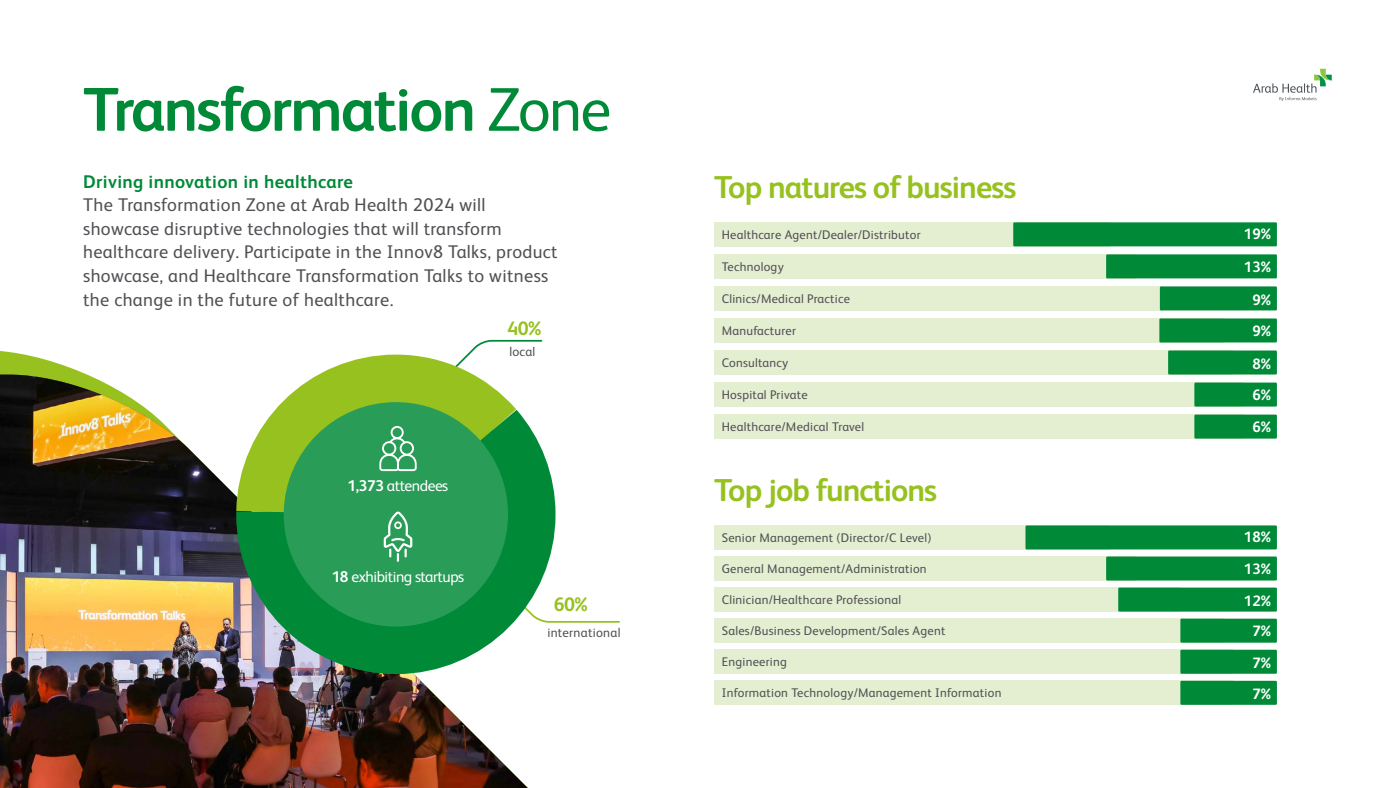
<style>
.page{position:relative;width:1400px;height:788px;background:#fff}
.page>*{position:absolute;margin:0;border:0;box-sizing:border-box;transform-origin:0 0}
.t1{font:700 61.77px "FS Albert";letter-spacing:-.03em;color:#008a38}
.t2{font:700 31.68px "FS Albert";letter-spacing:-.03em;color:#96c11f}
.t3{font:700 19.43px "FS Albert";color:#96c11f}
.t4{font:18.38px/23.6px "FS Albert";letter-spacing:.02em;color:#504f53}
.t5{font:700 18.38px "FS Albert";letter-spacing:.02em;color:#008a38}
.t6{font:15.58px "FS Albert";letter-spacing:-.03em;color:#fff}
.t7{font:700 15.05px "FS Albert";color:#fff}
.t8{font:12.86px "FS Albert";letter-spacing:.02em;color:#504f53}
.t9{font:12.51px "FS Albert";letter-spacing:.02em;color:#504f53}
.s1{font-weight:400}
.s2{font-weight:700}
</style>
<div class="page">
<svg style="left:714px;top:374px;width:245px;height:331px"></svg>
<img style="left:0;top:374px;width:528px;height:414px">
<svg style="left:579px;top:621px;width:41px;height:2px"></svg>
<svg style="left:212px;top:339px;width:331px;height:221px"></svg>
<svg style="left:213px;top:358px;width:366px;height:339px"></svg>
<svg style="left:384px;top:511px;width:28px;height:50px"></svg>
<div style="left:394px;top:521px;width:8px;height:8px;border:2px solid #fff;border-radius:50%"></div>
<svg style="left:378px;top:425px;width:40px;height:47px;background:#58b27d"></svg>
<div style="left:714px;top:222px;width:396px;height:24px;background:#e4eed1"></div>
<div style="left:1013px;top:222px;width:264px;height:24px;background:#008a38"></div>
<div style="left:714px;top:525px;width:396px;height:24px;background:#e4eed1"></div>
<div style="left:1026px;top:525px;width:251px;height:24px;background:#008a38"></div>
<div style="left:714px;top:254px;width:422px;height:24px;background:#e4eed1"></div>
<div style="left:1106px;top:254px;width:171px;height:24px;background:#008a38"></div>
<div style="left:714px;top:556px;width:422px;height:24px;background:#e4eed1"></div>
<div style="left:1106px;top:556px;width:171px;height:24px;background:#008a38"></div>
<div style="left:714px;top:286px;width:449px;height:24px;background:#e4eed1"></div>
<div style="left:1160px;top:286px;width:117px;height:24px;background:#008a38"></div>
<div style="left:714px;top:587px;width:466px;height:24px;background:#e4eed1"></div>
<div style="left:1118px;top:587px;width:159px;height:24px;background:#008a38"></div>
<div style="left:714px;top:318px;width:510px;height:24px;background:#e4eed1"></div>
<div style="left:1159px;top:318px;width:118px;height:24px;background:#008a38"></div>
<div style="left:714px;top:618px;width:510px;height:24px;background:#e4eed1"></div>
<div style="left:1180px;top:618px;width:97px;height:24px;background:#008a38"></div>
<div style="left:714px;top:350px;width:519px;height:24px;background:#e4eed1"></div>
<div style="left:1168px;top:350px;width:109px;height:24px;background:#008a38"></div>
<div style="left:714px;top:649px;width:519px;height:24px;background:#e4eed1"></div>
<div style="left:1180px;top:649px;width:97px;height:24px;background:#008a38"></div>
<div style="left:714px;top:680px;width:519px;height:24px;background:#e4eed1"></div>
<div style="left:1180px;top:680px;width:97px;height:24px;background:#008a38"></div>
<div style="left:714px;top:382px;width:529px;height:24px;background:#e4eed1"></div>
<div style="left:1194px;top:382px;width:83px;height:24px;background:#008a38"></div>
<div style="left:714px;top:414px;width:530px;height:24px;background:#e4eed1"></div>
<div style="left:1194px;top:414px;width:83px;height:24px;background:#008a38"></div>
<svg style="left:1253px;top:69px;width:79px;height:32px"></svg>
<h1 class="t1" style="left:83px;top:74px;width:530px">Transformation <span class="s1">Zone</span></h1>
<h3 class="t5" style="left:83px;top:170px;width:271px">Driving innovation in healthcare</h3>
<p class="t4" style="left:83px;top:193px;width:476px">The Transformation Zone at Arab Health 2024 will showcase disruptive technologies that will transform healthcare delivery. Participate in the Innov8 Talks, product showcase, and Healthcare Transformation Talks to witness the change in the future of healthcare.</p>
<h3 class="t3" style="left:508px;top:316px;width:35px">40%</h3>
<p class="t8" style="left:509px;top:344px;width:27px">local</p>
<p class="t6" style="left:348px;top:476px;width:102px"><span class="s2">1,373</span> attendees</p>
<p class="t6" style="left:332px;top:568px;width:134px"><span class="s2">18</span> exhibiting startups</p>
<h3 class="t3" style="left:554px;top:593px;width:35px">60%</h3>
<p class="t8" style="left:547px;top:625px;width:75px">international</p>
<h2 class="t2" style="left:714px;top:168px;width:304px">Top natures of business</h2>
<p class="t9" style="left:722px;top:227px;width:200px">Healthcare Agent/Dealer/Distributor</p>
<p class="t9" style="left:722px;top:259px;width:63px">Technology</p>
<p class="t9" style="left:722px;top:291px;width:130px">Clinics/Medical Practice</p>
<p class="t9" style="left:722px;top:323px;width:76px">Manufacturer</p>
<p class="t9" style="left:722px;top:355px;width:68px">Consultancy</p>
<p class="t9" style="left:722px;top:387px;width:87px">Hospital Private</p>
<p class="t9" style="left:722px;top:419px;width:144px">Healthcare/Medical Travel</p>
<h2 class="t2" style="left:714px;top:472px;width:225px">Top job functions</h2>
<p class="t9" style="left:722px;top:530px;width:211px">Senior Management (Director C/ Level(</p>
<p class="t9" style="left:722px;top:561px;width:206px">General Management/Administration</p>
<p class="t9" style="left:722px;top:592px;width:181px">Clinician/Healthcare Professional</p>
<p class="t9" style="left:722px;top:623px;width:225px">Sales/Business Development/Sales Agent</p>
<p class="t9" style="left:722px;top:654px;width:67px">Engineering</p>
<p class="t9" style="left:722px;top:685px;width:281px">Information Technology/Management Information</p>
<p class="t7" style="left:1244px;top:225px;width:29px">19%</p>
<p class="t7" style="left:1244px;top:258px;width:29px">13%</p>
<p class="t7" style="left:1252px;top:291px;width:20px">9%</p>
<p class="t7" style="left:1252px;top:322px;width:20px">9%</p>
<p class="t7" style="left:1252px;top:355px;width:20px">8%</p>
<p class="t7" style="left:1252px;top:386px;width:20px">6%</p>
<p class="t7" style="left:1252px;top:418px;width:20px">6%</p>
<p class="t7" style="left:1244px;top:528px;width:29px">18%</p>
<p class="t7" style="left:1244px;top:560px;width:29px">13%</p>
<p class="t7" style="left:1244px;top:592px;width:29px">12%</p>
<p class="t7" style="left:1252px;top:622px;width:20px">7%</p>
<p class="t7" style="left:1252px;top:654px;width:20px">7%</p>
<p class="t7" style="left:1252px;top:685px;width:20px">7%</p>
</div>
